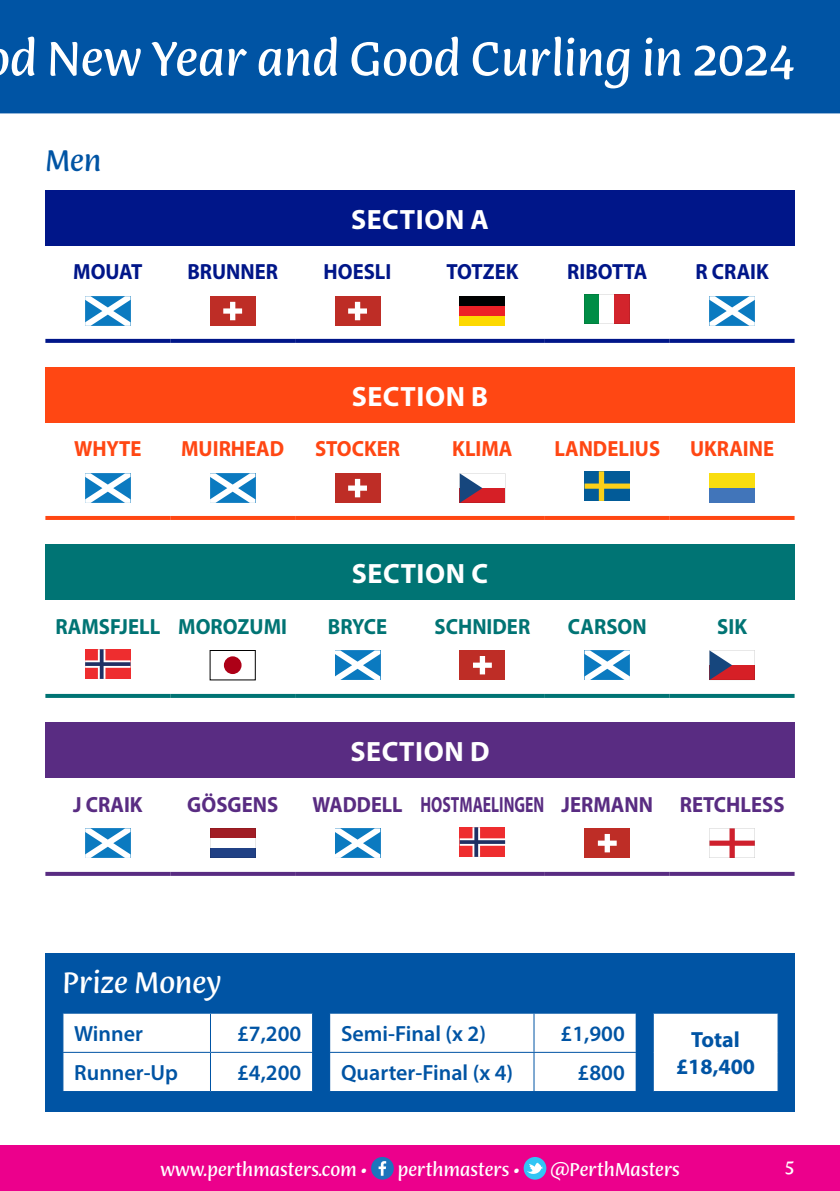
<style>
.page{position:relative;width:840px;height:1191px;background:#fff}
.page>*{position:absolute;margin:0;border:0;box-sizing:border-box;transform-origin:0 0}
.t1{font:52px "Ciabatta";color:#fff}
.t2{font:32px "Ciabatta";color:#fff}
.t3{font:32px "Ciabatta";color:#0054a4}
.t4{font:700 28px "Myriad Pro";letter-spacing:.02em;color:#fff}
.t5{font:600 22px "Myriad Pro";color:#0054a4}
.t6{font:700 22px "Myriad Pro";color:#ff4713;scale:.94 1}
.t7{font:700 22px "Myriad Pro";color:#007474;scale:.94 1}
.t8{font:700 22px "Myriad Pro";color:#001689;scale:.94 1}
.t9{font:700 22px "Myriad Pro";color:#592c82;scale:.94 1}
.t10{font:700 22px "Myriad Pro";color:#592c82;scale:.71 1}
.t11{font:700 22px "Myriad Pro";color:#0054a4}
.t12{font:700 22px "Myriad Pro";color:#592c82;scale:.92 1}
.t13{font:20px "Ciabatta";color:#fff}
</style>
<div class="page">
<div style="left:0;top:1145px;width:839px;height:46px;background:#ec008c"></div>
<div style="left:371px;top:1157px;width:22px;height:22px;background:#1c75bc;border-radius:50%"></div>
<svg style="left:378px;top:1161px;width:8px;height:14px"></svg>
<div style="left:523px;top:1157px;width:23px;height:22px;background:#32c5f4;border-radius:50%"></div>
<svg style="left:526px;top:1162px;width:17px;height:14px"></svg>
<div style="left:0;top:0;width:839px;height:113px;background:#0054a4"></div>
<div style="left:45px;top:191px;width:749px;height:55px;background:#001689"></div>
<svg style="left:45px;top:339px;width:125px;height:4px"></svg>
<svg style="left:170px;top:339px;width:125px;height:4px"></svg>
<svg style="left:295px;top:339px;width:125px;height:4px"></svg>
<svg style="left:420px;top:339px;width:124px;height:4px"></svg>
<svg style="left:544px;top:339px;width:125px;height:4px"></svg>
<svg style="left:669px;top:339px;width:125px;height:4px"></svg>
<svg style="left:85px;top:296px;width:45px;height:30px"></svg>
<div style="left:210px;top:296px;width:45px;height:30px;background:#be2d26"></div>
<svg style="left:223px;top:302px;width:19px;height:18px"></svg>
<div style="left:334px;top:296px;width:46px;height:30px;background:#be2d26"></div>
<svg style="left:348px;top:302px;width:19px;height:18px"></svg>
<div style="left:459px;top:316px;width:46px;height:10px;background:#fdd900"></div>
<div style="left:459px;top:306px;width:46px;height:10px;background:#ed2127"></div>
<div style="left:459px;top:296px;width:46px;height:10px;background:#000101"></div>
<svg style="left:584px;top:294px;width:45px;height:30px"></svg>
<svg style="left:709px;top:296px;width:45px;height:30px"></svg>
<div style="left:45px;top:368px;width:749px;height:55px;background:#ff4713"></div>
<hr style="left:45px;top:516px;width:125px;height:4px;background:#ff4713">
<hr style="left:170px;top:516px;width:125px;height:4px;background:#ff4713">
<hr style="left:295px;top:516px;width:125px;height:4px;background:#ff4713">
<hr style="left:420px;top:516px;width:124px;height:4px;background:#ff4713">
<hr style="left:544px;top:516px;width:125px;height:4px;background:#ff4713">
<hr style="left:669px;top:516px;width:125px;height:4px;background:#ff4713">
<svg style="left:85px;top:473px;width:45px;height:30px"></svg>
<svg style="left:210px;top:473px;width:45px;height:30px"></svg>
<div style="left:334px;top:473px;width:46px;height:30px;background:#be2d26"></div>
<svg style="left:348px;top:479px;width:19px;height:18px"></svg>
<svg style="left:459px;top:473px;width:46px;height:30px"></svg>
<svg style="left:584px;top:471px;width:45px;height:30px"></svg>
<div style="left:709px;top:473px;width:45px;height:15px;background:#f9dd0f"></div>
<div style="left:709px;top:488px;width:45px;height:15px;background:#4175ba"></div>
<div style="left:45px;top:545px;width:749px;height:55px;background:#007474"></div>
<svg style="left:45px;top:694px;width:125px;height:4px"></svg>
<svg style="left:170px;top:694px;width:125px;height:4px"></svg>
<svg style="left:295px;top:694px;width:125px;height:4px"></svg>
<svg style="left:420px;top:694px;width:124px;height:4px"></svg>
<svg style="left:544px;top:694px;width:125px;height:4px"></svg>
<svg style="left:669px;top:694px;width:125px;height:4px"></svg>
<svg style="left:85px;top:649px;width:45px;height:30px"></svg>
<div style="left:210px;top:650px;width:45px;height:30px;border:1px solid #000"></div>
<div style="left:224px;top:656px;width:17px;height:18px;background:#ad0017;border-radius:50%"></div>
<svg style="left:335px;top:650px;width:45px;height:30px"></svg>
<div style="left:459px;top:650px;width:46px;height:30px;background:#be2d26"></div>
<svg style="left:473px;top:656px;width:18px;height:18px"></svg>
<svg style="left:584px;top:650px;width:45px;height:30px"></svg>
<svg style="left:709px;top:650px;width:45px;height:30px"></svg>
<div style="left:45px;top:723px;width:749px;height:55px;background:#592c82"></div>
<svg style="left:45px;top:872px;width:125px;height:4px"></svg>
<svg style="left:170px;top:872px;width:125px;height:4px"></svg>
<svg style="left:295px;top:872px;width:125px;height:4px"></svg>
<svg style="left:420px;top:872px;width:124px;height:4px"></svg>
<svg style="left:544px;top:872px;width:125px;height:4px"></svg>
<svg style="left:669px;top:872px;width:125px;height:4px"></svg>
<svg style="left:85px;top:828px;width:45px;height:30px"></svg>
<svg style="left:210px;top:828px;width:45px;height:30px"></svg>
<svg style="left:335px;top:828px;width:45px;height:30px"></svg>
<svg style="left:459px;top:827px;width:46px;height:30px"></svg>
<div style="left:584px;top:828px;width:45px;height:30px;background:#be2d26"></div>
<svg style="left:597px;top:834px;width:19px;height:18px"></svg>
<svg style="left:709px;top:828px;width:45px;height:30px"></svg>
<div style="left:45px;top:952px;width:749px;height:159px;background:#0054a4"></div>
<div style="left:63px;top:1013px;width:714px;height:78px;background:#fff"></div>
<hr style="left:210px;top:1013px;width:1px;height:38px;background:#0054a4">
<hr style="left:652px;top:1013px;width:1px;height:39px;background:#0054a4">
<hr style="left:62px;top:1051px;width:148px;height:1px;background:#0054a4">
<hr style="left:210px;top:1051px;width:103px;height:1px;background:#0054a4">
<hr style="left:210px;top:1052px;width:1px;height:39px;background:#0054a4">
<hr style="left:652px;top:1052px;width:1px;height:39px;background:#0054a4">
<svg style="left:312px;top:1013px;width:340px;height:79px;background:#dce8f2"></svg>
<h1 class="t1" style="left:10px;top:25px;width:785px">d New Year and Good Curling in 2024</h1>
<p class="t3" style="left:45px;top:140px;width:58px">Men</p>
<p class="t4" style="left:351px;top:201px;width:139px">SECTION A</p>
<p class="t8" style="left:73px;top:258px;width:75px">MOUAT</p>
<p class="t8" style="left:187px;top:258px;width:98px">BRUNNER</p>
<p class="t8" style="left:323px;top:258px;width:74px">HOESLI</p>
<p class="t8" style="left:446px;top:258px;width:78px">TOTZEK</p>
<p class="t8" style="left:567px;top:258px;width:87px">RIBOTTA</p>
<p class="t8" style="left:695px;top:258px;width:80px">R CRAIK</p>
<p class="t4" style="left:351px;top:378px;width:138px">SECTION B</p>
<p class="t6" style="left:74px;top:435px;width:73px">WHYTE</p>
<p class="t6" style="left:181px;top:435px;width:111px">MUIRHEAD</p>
<p class="t6" style="left:315px;top:435px;width:92px">STOCKER</p>
<p class="t6" style="left:452px;top:435px;width:65px">KLIMA</p>
<p class="t6" style="left:554px;top:435px;width:114px">LANDELIUS</p>
<p class="t6" style="left:689px;top:435px;width:91px">UKRAINE</p>
<p class="t4" style="left:351px;top:555px;width:138px">SECTION C</p>
<p class="t7" style="left:55px;top:612px;width:113px">RAMSFJELL</p>
<p class="t7" style="left:178px;top:612px;width:117px">MOROZUMI</p>
<p class="t7" style="left:328px;top:612px;width:64px">BRYCE</p>
<p class="t7" style="left:434px;top:612px;width:103px">SCHNIDER</p>
<p class="t7" style="left:567px;top:612px;width:85px">CARSON</p>
<p class="t7" style="left:716px;top:612px;width:33px">SIK</p>
<p class="t4" style="left:350px;top:733px;width:140px">SECTION D</p>
<p class="t9" style="left:73px;top:789px;width:76px">J CRAIK</p>
<p class="t9" style="left:187px;top:789px;width:98px">GÖSGENS</p>
<p class="t12" style="left:312px;top:789px;width:99px">WADDELL</p>
<p class="t10" style="left:420px;top:789px;width:176px">HOSTMAELINGEN</p>
<p class="t9" style="left:561px;top:789px;width:99px">JERMANN</p>
<p class="t9" style="left:679px;top:789px;width:113px">RETCHLESS</p>
<p class="t2" style="left:62px;top:962px;width:161px">Prize Money</p>
<p class="t5" style="left:74px;top:1019px;width:70px">Winner</p>
<p class="t5" style="left:237px;top:1019px;width:66px">£7,200</p>
<p class="t5" style="left:341px;top:1019px;width:146px">Semi-Final (x 2)</p>
<p class="t5" style="left:560px;top:1019px;width:66px">£1,900</p>
<p class="t11" style="left:690px;top:1025px;width:50px">Total</p>
<p class="t11" style="left:675px;top:1052px;width:80px">£18,400</p>
<p class="t5" style="left:74px;top:1058px;width:105px">Runner-Up</p>
<p class="t5" style="left:237px;top:1058px;width:66px">£4,200</p>
<p class="t5" style="left:341px;top:1058px;width:174px">Quarter-Final (x 4)</p>
<p class="t5" style="left:577px;top:1058px;width:49px">£800</p>
<p class="t13" style="left:160px;top:1156px;width:208px">www.perthmasters.com •</p>
<p class="t13" style="left:397px;top:1156px;width:123px">perthmasters •</p>
<p class="t13" style="left:550px;top:1156px;width:131px">@PerthMasters</p>
<p class="t13" style="left:784px;top:1153px;width:11px">5</p>
</div>
